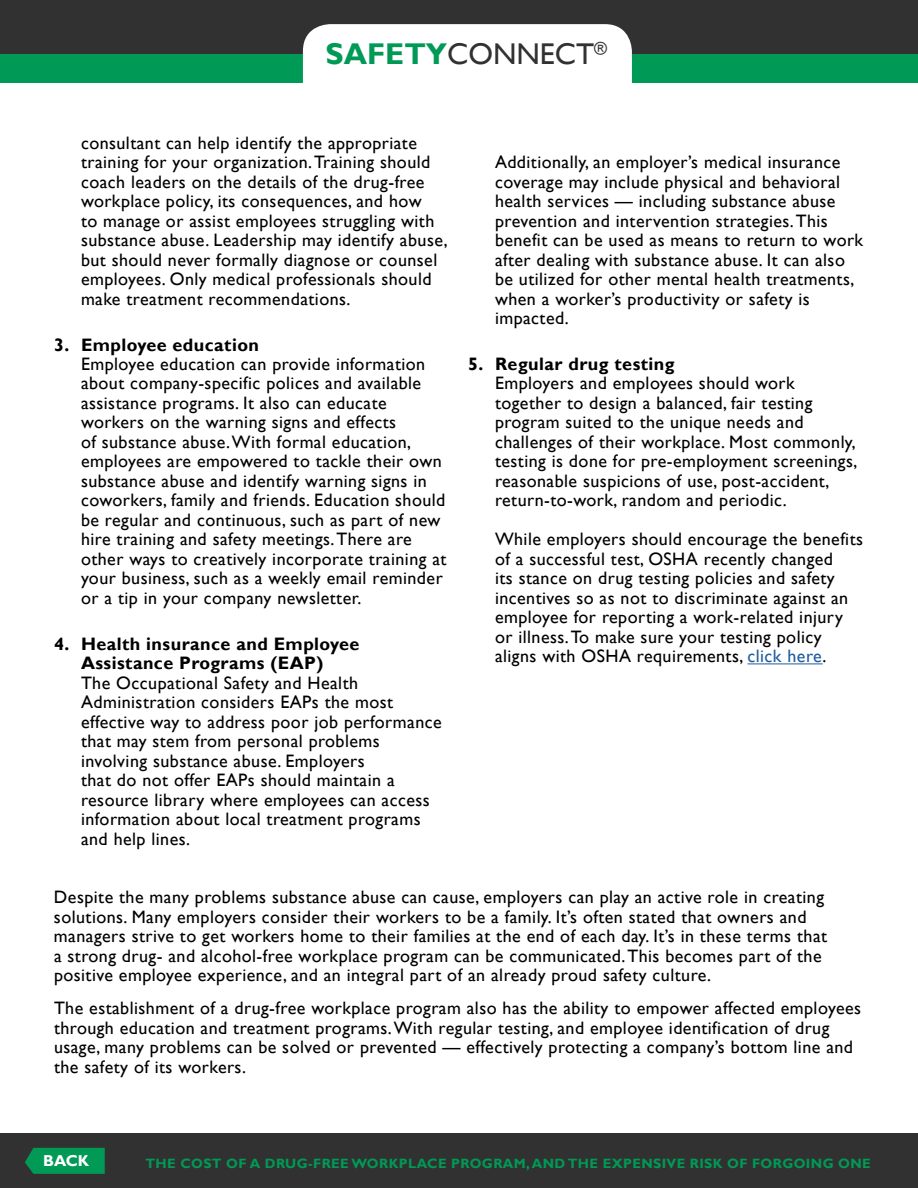
<style>
.page{position:relative;width:918px;height:1188px;background:#fff}
.page>*{position:absolute;margin:0;border:0;box-sizing:border-box;transform-origin:0 0}
.t1{font:30px "Gill Sans";color:#313131}
.t2{font:18px/19.5px "Gill Sans";letter-spacing:.025em;color:#000}
.t3{font:700 18px/19.5px "Gill Sans";letter-spacing:.025em;color:#000;text-align:center}
.t4{font:700 15.75px "Gill Sans";color:#fff}
.t5{font:700 13.5px "Gill Sans";letter-spacing:.03em;color:#095}
.s1{font-weight:700;color:#095}
.s2{color:#205d9e}
</style>
<div class="page">
<div style="left:0;top:0;width:918px;height:54px;background:#313131"></div>
<div style="left:0;top:54px;width:918px;height:28px;background:#095"></div>
<div style="left:303px;top:24px;width:329px;height:59px;background:#fff"></div>
<div style="left:0;top:1133px;width:918px;height:55px;background:#313131"></div>
<svg style="left:25px;top:1148px;width:80px;height:26px;background:#029252"></svg>
<hr style="left:748px;top:663px;width:75px;height:1px;background:#205d9e">
<h1 class="t1" style="left:326px;top:36px;width:283px"><span class="s1">SAFETY</span>CONNECT<sup>®</sup></h1>
<p class="t2" style="left:81px;top:135px;width:368px">consultant can help identify the appropriate training for your organization. Training should coach leaders on the details of the drug-free workplace policy, its consequences, and how<br>to manage or assist employees struggling with substance abuse. Leadership may identify abuse, but should never formally diagnose or counsel employees. Only medical professionals should make treatment recommendations.</p>
<p class="t3" style="left:54px;top:337px;width:207px">3. Employee education</p>
<p class="t2" style="left:81px;top:356px;width:367px">Employee education can provide information about company-specific polices and available assistance programs. It also can educate workers on the warning signs and effects<br>of substance abuse. With formal education, employees are empowered to tackle their own substance abuse and identify warning signs in coworkers, family and friends. Education should be regular and continuous, such as part of new hire training and safety meetings. There are other ways to creatively incorporate training at your business, such as a weekly email reminder or a tip in your company newsletter.</p>
<p class="t3" style="left:54px;top:636px;width:307px">4. Health insurance and Employee<br>Assistance Programs (EAP)</p>
<p class="t2" style="left:81px;top:674px;width:362px">The Occupational Safety and Health Administration considers EAPs the most effective way to address poor job performance that may stem from personal problems involving substance abuse. Employers<br>that do not offer EAPs should maintain a resource library where employees can access information about local treatment programs and help lines.</p>
<p class="t2" style="left:495px;top:154px;width:370px">Additionally, an employer’s medical insurance coverage may include physical and behavioral health services — including substance abuse prevention and intervention strategies. This benefit can be used as means to return to work after dealing with substance abuse. It can also be utilized for other mental health treatments, when a worker’s productivity or safety is impacted.</p>
<p class="t3" style="left:468px;top:356px;width:208px">5. Regular drug testing</p>
<p class="t2" style="left:495px;top:375px;width:364px">Employers and employees should work together to design a balanced, fair testing program suited to the unique needs and challenges of their workplace. Most commonly, testing is done for pre-employment screenings, reasonable suspicions of use, post-accident, return-to-work, random and periodic.</p>
<p class="t2" style="left:495px;top:531px;width:370px">While employers should encourage the benefits of a successful test, OSHA recently changed<br>its stance on drug testing policies and safety incentives so as not to discriminate against an employee for reporting a work-related injury or illness. To make sure your testing policy aligns with OSHA requirements, <span class="s2">click here</span>.</p>
<p class="t2" style="left:54px;top:889px;width:775px">Despite the many problems substance abuse can cause, employers can play an active role in creating solutions. Many employers consider their workers to be a family. It’s often stated that owners and managers strive to get workers home to their families at the end of each day. It’s in these terms that a strong drug- and alcohol-free workplace program can be communicated. This becomes part of the positive employee experience, and an integral part of an already proud safety culture.</p>
<p class="t2" style="left:54px;top:1000px;width:809px">The establishment of a drug-free workplace program also has the ability to empower affected employees through education and treatment programs. With regular testing, and employee identification of drug usage, many problems can be solved or prevented — effectively protecting a company’s bottom line and the safety of its workers.</p>
<p class="t4" style="left:43px;top:1155px;width:48px">BACK</p>
<p class="t5" style="left:145px;top:1158px;width:727px">THE COST OF A DRUG-FREE WORKPLACE PROGRAM, AND THE EXPENSIVE RISK OF FORGOING ONE</p>
</div>
